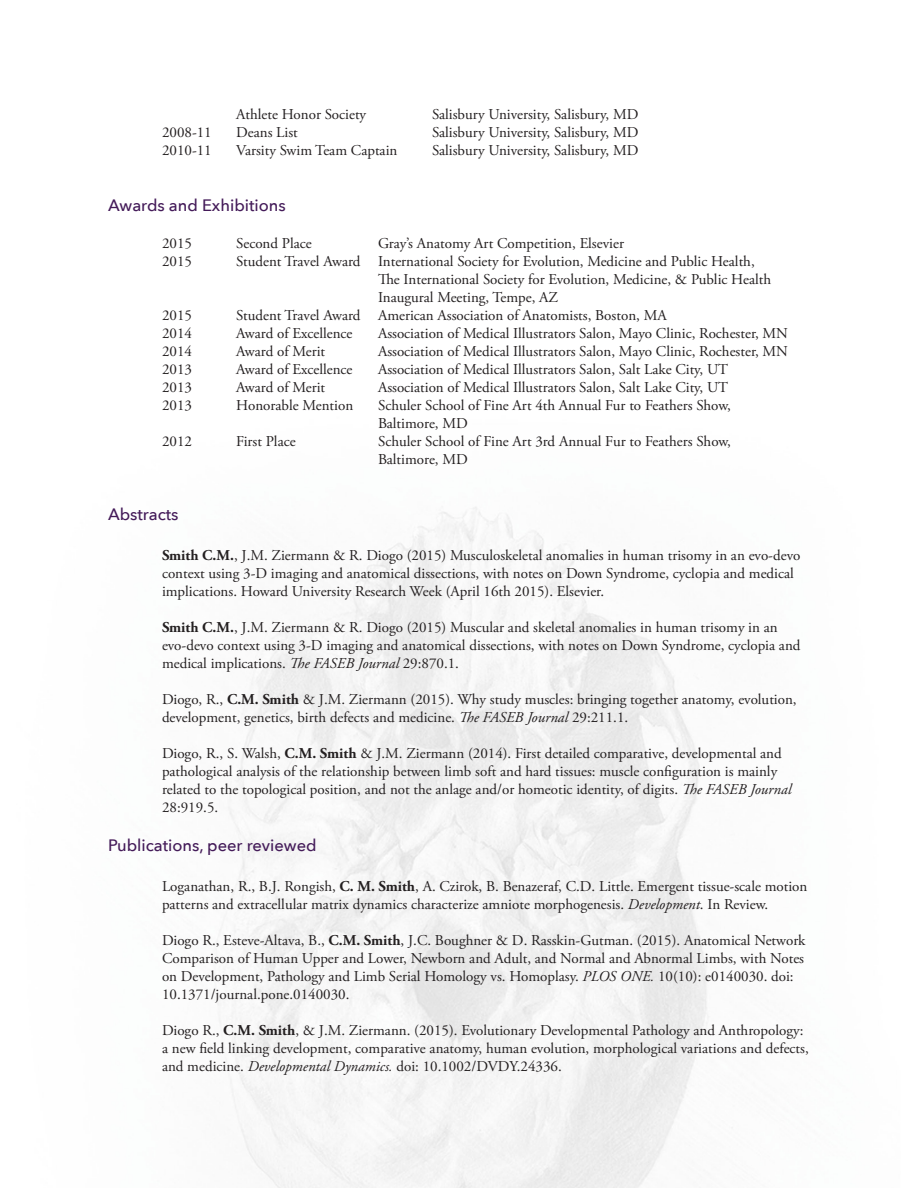
<style>
.page{position:relative;width:918px;height:1188px;background:#fff}
.page>*{position:absolute;margin:0;border:0;box-sizing:border-box;transform-origin:0 0}
.Subtitle{font:500 16.5px "Avenir Next";color:#441b59}
.Text{font:15px/18px "Adobe Garamond Pro";color:#231f20}
.publications{font:15px/18px "Adobe Garamond Pro";color:#231f20}
.Subtitle-2{font:15px/18px "Adobe Garamond Pro";color:#231f20}
.s1{font-weight:700}
.s2{font-style:italic}
</style>
<div class="page">
<p class="Text" style="left:236px;top:106px;width:131px">Athlete Honor Society</p>
<p class="Text" style="left:432px;top:106px;width:208px">Salisbury University, Salisbury, MD</p>
<p class="Text" style="left:162px;top:124px;width:51px">2008-11</p>
<p class="Text" style="left:236px;top:124px;width:63px">Deans List</p>
<p class="Text" style="left:432px;top:124px;width:208px">Salisbury University, Salisbury, MD</p>
<p class="Text" style="left:162px;top:142px;width:51px">2010-11</p>
<p class="Text" style="left:236px;top:142px;width:163px">Varsity Swim Team Captain</p>
<p class="Text" style="left:432px;top:142px;width:208px">Salisbury University, Salisbury, MD</p>
<p class="Subtitle" style="left:108px;top:191px;width:179px">Awards and Exhibitions</p>
<p class="Text" style="left:162px;top:235px;width:31px">2015</p>
<p class="Text" style="left:236px;top:235px;width:77px">Second Place</p>
<p class="Text" style="left:378px;top:235px;width:248px">Gray’s Anatomy Art Competition, Elsevier</p>
<p class="Text" style="left:162px;top:253px;width:31px">2015</p>
<p class="Text" style="left:236px;top:253px;width:520px">Student Travel Award International Society for Evolution, Medicine and Public Health,</p>
<p class="Text" style="left:378px;top:271px;width:395px">The International Society for Evolution, Medicine, &amp; Public Health<br>Inaugural Meeting, Tempe, AZ</p>
<p class="Text" style="left:162px;top:307px;width:31px">2015</p>
<p class="Text" style="left:236px;top:307px;width:432px">Student Travel Award American Association of Anatomists, Boston, MA</p>
<p class="Text" style="left:162px;top:325px;width:31px">2014</p>
<p class="Text" style="left:236px;top:325px;width:118px">Award of Excellence</p>
<p class="Text" style="left:378px;top:325px;width:412px">Association of Medical Illustrators Salon, Mayo Clinic, Rochester, MN</p>
<p class="Text" style="left:162px;top:343px;width:31px">2014</p>
<p class="Text" style="left:236px;top:343px;width:90px">Award of Merit</p>
<p class="Text" style="left:378px;top:343px;width:412px">Association of Medical Illustrators Salon, Mayo Clinic, Rochester, MN</p>
<p class="Text" style="left:162px;top:361px;width:31px">2013</p>
<p class="Text" style="left:236px;top:361px;width:118px">Award of Excellence</p>
<p class="Text" style="left:378px;top:361px;width:352px">Association of Medical Illustrators Salon, Salt Lake City, UT</p>
<p class="Text" style="left:162px;top:379px;width:31px">2013</p>
<p class="Text" style="left:236px;top:379px;width:90px">Award of Merit</p>
<p class="Text" style="left:378px;top:379px;width:352px">Association of Medical Illustrators Salon, Salt Lake City, UT</p>
<p class="Text" style="left:162px;top:397px;width:31px">2013</p>
<p class="Text" style="left:236px;top:397px;width:118px">Honorable Mention</p>
<p class="Text" style="left:378px;top:397px;width:354px">Schuler School of Fine Art 4th Annual Fur to Feathers Show,</p>
<p class="Text" style="left:378px;top:415px;width:91px">Baltimore, MD</p>
<p class="Text" style="left:162px;top:433px;width:31px">2012</p>
<p class="Text" style="left:236px;top:433px;width:61px">First Place</p>
<p class="Text" style="left:378px;top:433px;width:354px">Schuler School of Fine Art 3rd Annual Fur to Feathers Show,</p>
<p class="Text" style="left:378px;top:451px;width:91px">Baltimore, MD</p>
<p class="Subtitle" style="left:108px;top:500px;width:72px">Abstracts</p>
<p class="Subtitle-2" style="left:162px;top:547px;width:640px"><span class="s1">Smith C.M.</span>, J.M. Ziermann &amp; R. Diogo (2015) Musculoskeletal anomalies in human trisomy in an evo-devo context using 3-D imaging and anatomical dissections, with notes on Down Syndrome, cyclopia and medical implications. Howard University Research Week (April 16th 2015). Elsevier.</p>
<p class="Subtitle-2" style="left:162px;top:619px;width:640px"><span class="s1">Smith C.M.</span>, J.M. Ziermann &amp; R. Diogo (2015) Muscular and skeletal anomalies in human trisomy in an evo-devo context using 3-D imaging and anatomical dissections, with notes on Down Syndrome, cyclopia and medical implications. <span class="s2">The FASEB Journal</span> 29:870.1.</p>
<p class="Subtitle-2" style="left:162px;top:691px;width:636px">Diogo, R., <span class="s1">C.M. Smith</span> &amp; J.M. Ziermann (2015). Why study muscles: bringing together anatomy, evolution, development, genetics, birth defects and medicine. <span class="s2">The FASEB Journal</span> 29:211.1.</p>
<p class="publications" style="left:162px;top:745px;width:631px">Diogo, R., S. Walsh, <span class="s1">C.M. Smith</span> &amp; J.M. Ziermann (2014). First detailed comparative, developmental and pathological analysis of the relationship between limb soft and hard tissues: muscle configuration is mainly related to the topological position, and not the anlage and/or homeotic identity, of digits. <span class="s2">The FASEB Journal </span>28:919.5.</p>
<p class="Subtitle" style="left:108px;top:832px;width:210px">Publications, peer reviewed</p>
<p class="Subtitle-2" style="left:162px;top:878px;width:647px">Loganathan, R., B.J. Rongish, <span class="s1">C. M. Smith</span>, A. Czirok, B. Benazeraf, C.D. Little. Emergent tissue-scale motion patterns and extracellular matrix dynamics characterize amniote morphogenesis. <span class="s2">Development</span>. In Review.</p>
<p class="publications" style="left:162px;top:932px;width:645px">Diogo R., Esteve-Altava, B., <span class="s1">C.M. Smith</span>, J.C. Boughner &amp; D. Rasskin-Gutman. (2015). Anatomical Network Comparison of Human Upper and Lower, Newborn and Adult, and Normal and Abnormal Limbs, with Notes on Development, Pathology and Limb Serial Homology vs. Homoplasy. <span class="s2">PLOS ONE.</span> 10(10): e0140030. doi:<br>10.1371/journal.pone.0140030.</p>
<p class="publications" style="left:162px;top:1022px;width:648px">Diogo R., <span class="s1">C.M. Smith</span>, &amp; J.M. Ziermann. (2015). Evolutionary Developmental Pathology and Anthropology: a new field linking development, comparative anatomy, human evolution, morphological variations and defects, and medicine. <span class="s2">Developmental Dynamics.</span> doi: 10.1002/DVDY.24336.</p>
</div>
